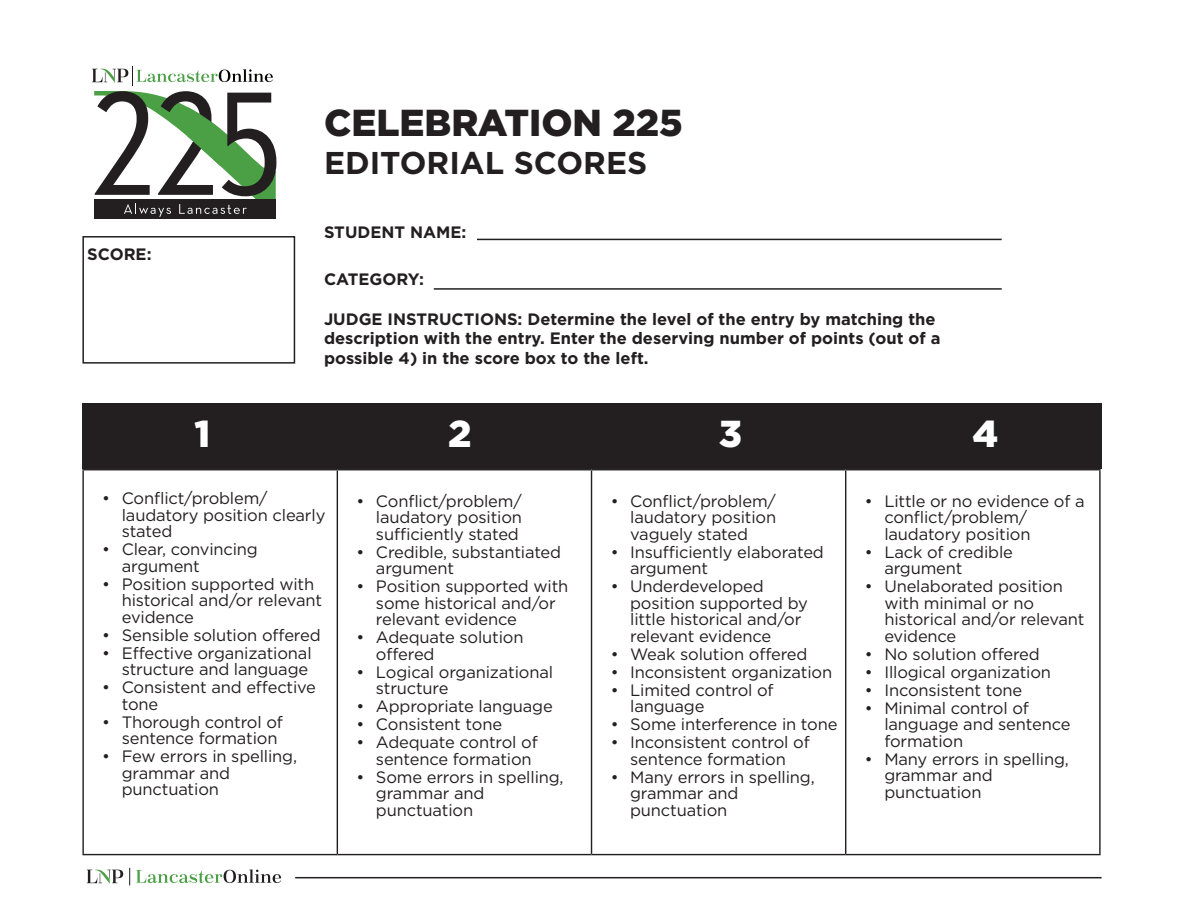
<style>
.page{position:relative;width:1188px;height:918px;background:#fff}
.page>*{position:absolute;margin:0;border:0;box-sizing:border-box;transform-origin:0 0}
.t1{font:500 182.85px "Neutraface Condensed";color:#231f20}
.t2{font:900 37.5px "Gotham";color:#231f20}
.t3{font:900 37.5px "Gotham";color:#fff}
.t4{font:700 31.5px "Gotham";color:#231f20}
.t5{font:16.5px/16.5px "Gotham";letter-spacing:-.01em;color:#231f20}
.t6{font:700 16.5px/19.8px "Gotham";color:#231f20}
</style>
<div class="page">
<svg style="left:94px;top:91px;width:182px;height:128px"></svg>
<svg style="left:92px;top:66px;width:181px;height:19px"></svg>
<hr style="left:477px;top:239px;width:525px;height:1px;background:#231f20">
<hr style="left:434px;top:288px;width:568px;height:2px;background:#231f20">
<div style="left:82px;top:403px;width:1020px;height:66px;background:#231f20"></div>
<hr style="left:82px;top:469px;width:255px;height:1px;background:#231f20">
<hr style="left:82px;top:470px;width:2px;height:384px;background:#231f20">
<hr style="left:337px;top:469px;width:255px;height:1px;background:#231f20">
<hr style="left:337px;top:470px;width:1px;height:384px;background:#231f20">
<hr style="left:592px;top:469px;width:254px;height:1px;background:#231f20">
<hr style="left:591px;top:470px;width:1px;height:384px;background:#231f20">
<hr style="left:846px;top:469px;width:255px;height:1px;background:#231f20">
<hr style="left:845px;top:470px;width:1px;height:384px;background:#231f20">
<hr style="left:1099px;top:470px;width:2px;height:384px;background:#231f20">
<hr style="left:82px;top:854px;width:255px;height:1px;background:#231f20">
<hr style="left:337px;top:854px;width:255px;height:1px;background:#231f20">
<hr style="left:592px;top:854px;width:254px;height:1px;background:#231f20">
<hr style="left:846px;top:854px;width:255px;height:1px;background:#231f20">
<div style="left:82px;top:236px;width:213px;height:128px;border:2px solid #231f20"></div>
<svg style="left:87px;top:870px;width:36px;height:14px"></svg>
<svg style="left:136px;top:869px;width:145px;height:14px"></svg>
<svg style="left:129px;top:868px;width:1px;height:17px"></svg>
<hr style="left:295px;top:877px;width:807px;height:1px;background:#231f20">
<p class="t1" style="left:93px;top:32px;width:190px">225</p>
<p class="t6" style="left:87px;top:244px;width:66px">SCORE:</p>
<p class="t2" style="left:324px;top:97px;width:360px">CELEBRATION 225</p>
<p class="t4" style="left:324px;top:142px;width:325px">EDITORIAL SCORES</p>
<p class="t6" style="left:324px;top:222px;width:144px">STUDENT NAME:</p>
<p class="t6" style="left:324px;top:269px;width:101px">CATEGORY:</p>
<p class="t6" style="left:324px;top:309px;width:618px">JUDGE INSTRUCTIONS: Determine the level of the entry by matching the description with the entry. Enter the deserving number of points (out of a possible 4) in the score box to the left.</p>
<p class="t3" style="left:195px;top:408px;width:17px">1</p>
<p class="t3" style="left:448px;top:408px;width:25px">2</p>
<p class="t3" style="left:719px;top:408px;width:25px">3</p>
<p class="t3" style="left:973px;top:408px;width:27px">4</p>
<p class="t5" style="left:122px;top:490px;width:205px;text-indent:-20px">• Conflict/problem/ laudatory position clearly stated</p>
<p class="t5" style="left:122px;top:541px;width:138px;text-indent:-20px">• Clear, convincing argument</p>
<p class="t5" style="left:122px;top:575px;width:202px;text-indent:-20px">• Position supported with historical and/or relevant evidence</p>
<p class="t5" style="left:102px;top:626px;width:220px">• Sensible solution offered</p>
<p class="t5" style="left:102px;top:644px;width:211px;text-align:right">• Effective organizational structure and language</p>
<p class="t5" style="left:122px;top:679px;width:196px;text-indent:-20px">• Consistent and effective tone</p>
<p class="t5" style="left:122px;top:713px;width:163px;text-indent:-20px">• Thorough control of sentence formation</p>
<p class="t5" style="left:122px;top:748px;width:177px;text-indent:-20px">• Few errors in spelling, grammar and punctuation</p>
<p class="t5" style="left:376px;top:492px;width:148px;text-align:justify;text-indent:-20px">• Conflict/problem/ laudatory position sufficiently stated</p>
<p class="t5" style="left:376px;top:543px;width:187px;text-indent:-20px">• Credible, substantiated argument</p>
<p class="t5" style="left:376px;top:578px;width:194px;text-indent:-20px">• Position supported with some historical and/or relevant evidence</p>
<p class="t5" style="left:376px;top:629px;width:149px;text-indent:-20px">• Adequate solution offered</p>
<p class="t5" style="left:376px;top:663px;width:179px;text-indent:-20px">• Logical organizational structure</p>
<p class="t5" style="left:356px;top:698px;width:198px">• Appropriate language</p>
<p class="t5" style="left:356px;top:716px;width:147px">• Consistent tone</p>
<p class="t5" style="left:376px;top:734px;width:163px;text-indent:-20px">• Adequate control of sentence formation</p>
<p class="t5" style="left:376px;top:768px;width:189px;text-indent:-20px">• Some errors in spelling, grammar and punctuation</p>
<p class="t5" style="left:630px;top:492px;width:148px;text-align:justify;text-indent:-20px">• Conflict/problem/ laudatory position vaguely stated</p>
<p class="t5" style="left:630px;top:543px;width:195px;text-indent:-20px">• Insufficiently elaborated argument</p>
<p class="t5" style="left:630px;top:578px;width:179px;text-indent:-20px">• Underdeveloped position supported by little historical and/or relevant evidence</p>
<p class="t5" style="left:611px;top:645px;width:198px">• Weak solution offered</p>
<p class="t5" style="left:611px;top:663px;width:223px">• Inconsistent organization</p>
<p class="t5" style="left:630px;top:681px;width:145px;text-indent:-20px">• Limited control of language</p>
<p class="t5" style="left:611px;top:716px;width:228px">• Some interference in tone</p>
<p class="t5" style="left:611px;top:734px;width:201px;text-align:center">• Inconsistent control of sentence formation</p>
<p class="t5" style="left:630px;top:768px;width:186px;text-indent:-20px">• Many errors in spelling, grammar and punctuation</p>
<p class="t5" style="left:884px;top:492px;width:202px;text-indent:-20px">• Little or no evidence of a conflict/problem/ laudatory position</p>
<p class="t5" style="left:884px;top:543px;width:130px;text-indent:-20px">• Lack of credible argument</p>
<p class="t5" style="left:884px;top:578px;width:202px;text-indent:-20px">• Unelaborated position with minimal or no historical and/or relevant evidence</p>
<p class="t5" style="left:865px;top:645px;width:176px">• No solution offered</p>
<p class="t5" style="left:865px;top:663px;width:188px">• Illogical organization</p>
<p class="t5" style="left:865px;top:681px;width:159px">• Inconsistent tone</p>
<p class="t5" style="left:884px;top:699px;width:188px;text-indent:-20px">• Minimal control of language and sentence formation</p>
<p class="t5" style="left:884px;top:750px;width:186px;text-indent:-20px">• Many errors in spelling, grammar and punctuation</p>
</div>
